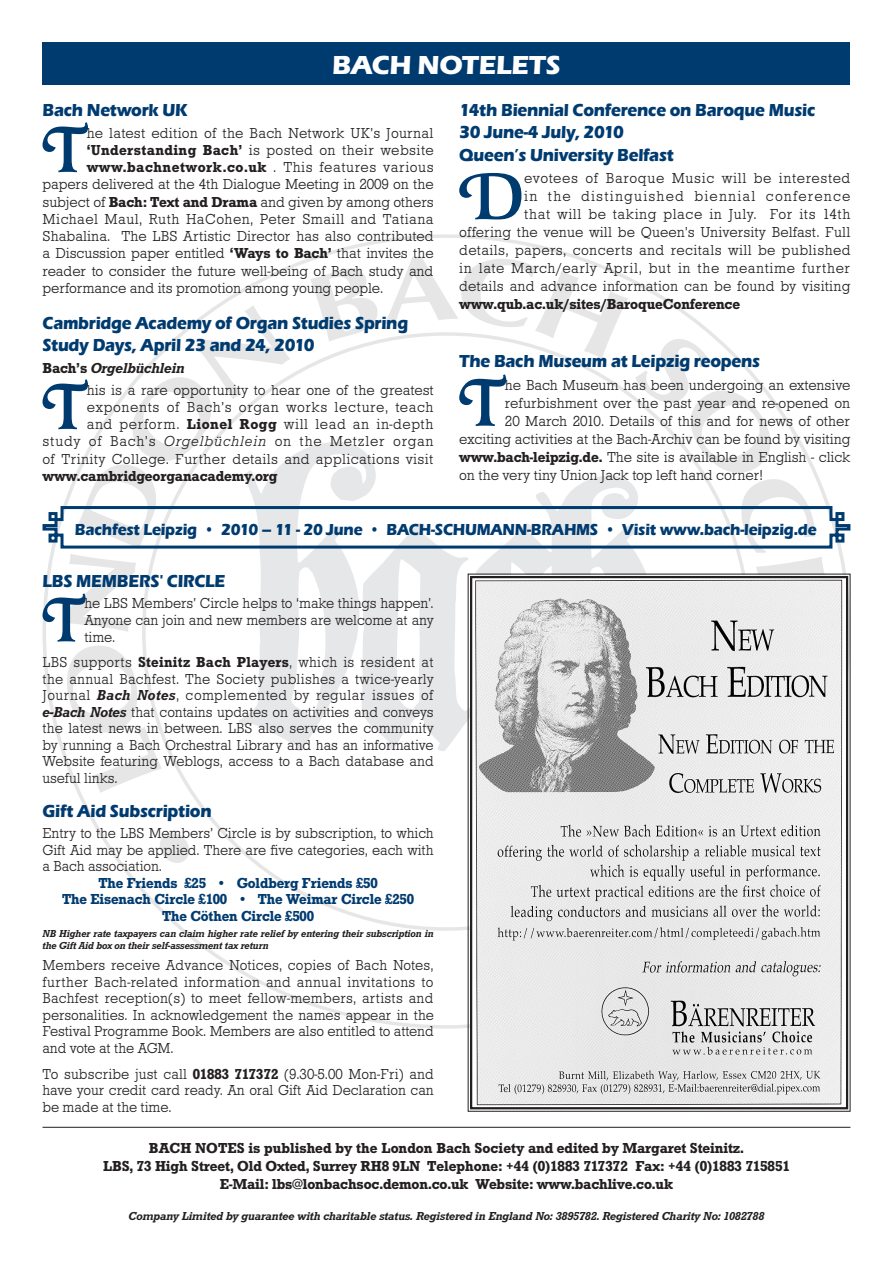
<style>
.page{position:relative;width:893px;height:1263px;background:#fff}
.page>*{position:absolute;margin:0;border:0;box-sizing:border-box;transform-origin:0 0}
.Text{font:500 68.7px "Latienne Swash T";color:#003b70}
.Text-2{font:500 66.45px "Latienne Swash T";color:#003b70}
.Text-3{font:500 64.2px "Latienne Swash T";color:#003b70}
.Larger_Headings{font:700 27px "Eras Itc T";letter-spacing:-.015em;color:#fff}
.Headings{font:700 18px/22.5px "Eras Itc T";letter-spacing:-.015em;color:#003b70;scale:.92 1}
.Headings-2{font:700 16.5px "Eras Itc T";letter-spacing:-.015em;color:#003b70;scale:.92 1}
.Text-4{font:300 15px/16.5px "Roctus T";letter-spacing:-.005em;color:#231f20;text-align:justify}
.Text-5{font:500 15px/18px "Roctus T";letter-spacing:-.01em;color:#231f20;text-align:center}
.Text-6{font:300 15px "Roctus T";letter-spacing:.035em;color:#231f20}
.Text-7{font:300 15px "Roctus T";letter-spacing:.02em;color:#231f20}
.Text-8{font:500 15px/16.5px "Roctus T";letter-spacing:-.01em;color:#003b70;text-align:center}
.Text-9{font:300 15px "Roctus T";letter-spacing:.025em;color:#231f20}
.Text-10{font:300 15px "Roctus T";letter-spacing:.05em;color:#231f20}
.Text-11{font:500 15px "Roctus T";letter-spacing:.035em;color:#231f20}
.Text-12{font:300 15px "Roctus T";letter-spacing:.04em;color:#231f20}
.Text-13{font:300 15px "Roctus T";letter-spacing:.075em;color:#231f20}
.Text-14{font:italic 500 15px "Roctus T";letter-spacing:-.01em;color:#231f20}
.Text-15{font:italic 500 12px "Roctus T";letter-spacing:-.01em;color:#231f20}
.Text-16{font:italic 500 10.5px/12px "Roctus T";letter-spacing:-.01em;color:#231f20}
.s1{font-weight:500}
.s2{font-weight:300}
.s3{font-style:normal}
.s4{font-style:italic}
.s5{font-weight:500;font-style:italic}
</style>
<div class="page">
<svg style="left:160px;top:833px;width:29px;height:30px"></svg>
<hr style="left:43px;top:1127px;width:807px;height:1px;background:#231f20">
<svg style="left:467px;top:793px;width:384px;height:319px"></svg>
<div style="left:43px;top:43px;width:807px;height:42px;background:#003b70"></div>
<svg style="left:42px;top:256px;width:809px;height:537px"></svg>
<p class="Larger_Headings" style="left:332px;top:50px;width:230px">BACH NOTELETS</p>
<p class="Headings" style="left:43px;top:98px;width:159px">Bach Network UK</p>
<p class="Text-2" style="left:43px;top:110px;width:46px">T</p>
<p class="Text-4" style="left:87px;top:124px;width:348px">he latest edition of the Bach Network UK’s Journal</p>
<p class="Text-9" style="left:87px;top:141px;width:348px"><span class="s1">‘Understanding Bach’</span> is posted on their website</p>
<p class="Text-11" style="left:87px;top:158px;width:349px">www.bachnetwork.co.uk <span class="s2">. This features various</span></p>
<p class="Text-4" style="left:43px;top:176px;width:393px">papers delivered at the 4th Dialogue Meeting in 2009 on the</p>
<p class="Text-4" style="left:43px;top:193px;width:393px">subject of <span class="s1">Bach: Text and Drama</span> and given by among others</p>
<p class="Text-9" style="left:43px;top:210px;width:393px">Michael Maul, Ruth HaCohen, Peter Smaill and Tatiana</p>
<p class="Text-4" style="left:43px;top:228px;width:393px">Shabalina. The LBS Artistic Director has also contributed</p>
<p class="Text-4" style="left:43px;top:245px;width:393px">a Discussion paper entitled <span class="s1">‘Ways to Bach’</span> that invites the</p>
<p class="Text-4" style="left:43px;top:262px;width:392px">reader to consider the future well-being of Bach study and</p>
<p class="Text-4" style="left:43px;top:279px;width:342px">performance and its promotion among young people.</p>
<p class="Headings" style="left:43px;top:311px;width:399px">Cambridge Academy of Organ Studies Spring<br>Study Days, April 23 and 24, 2010</p>
<p class="Text-14" style="left:43px;top:359px;width:144px"><span class="s3">Bach’s</span> Orgelbüchlein</p>
<p class="Text-2" style="left:43px;top:367px;width:46px">T</p>
<p class="Text-4" style="left:87px;top:381px;width:349px">his is a rare opportunity to hear one of the greatest</p>
<p class="Text-6" style="left:87px;top:398px;width:348px">exponents of Bach’s organ works lecture, teach</p>
<p class="Text-6" style="left:87px;top:415px;width:348px">and perform. <span class="s1">Lionel Rogg</span> will lead an in-depth</p>
<p class="Text-10" style="left:43px;top:433px;width:393px">study of Bach’s <span class="s4">Orgelbüchlein</span> on the Metzler organ</p>
<p class="Text-7" style="left:43px;top:450px;width:393px">of Trinity College. Further details and applications visit</p>
<p class="Text-5" style="left:43px;top:467px;width:237px">www.cambridgeorganacademy.org</p>
<p class="Headings" style="left:459px;top:98px;width:389px">14th Biennial Conference on Baroque Music<br>30 June-4 July, 2010<br>Queen’s University Belfast</p>
<p class="Text" style="left:459px;top:155px;width:67px">D</p>
<p class="Text-12" style="left:524px;top:170px;width:328px">evotees of Baroque Music will be interested</p>
<p class="Text-13" style="left:524px;top:188px;width:328px">in the distinguished biennial conference</p>
<p class="Text-6" style="left:524px;top:206px;width:328px">that will be taking place in July. For its 14th</p>
<p class="Text-4" style="left:459px;top:224px;width:393px">offering the venue will be Queen’s University Belfast. Full</p>
<p class="Text-7" style="left:459px;top:242px;width:393px">details, papers, concerts and recitals will be published</p>
<p class="Text-6" style="left:459px;top:260px;width:392px">in late March/early April, but in the meantime further</p>
<p class="Text-4" style="left:459px;top:278px;width:393px">details and advance information can be found by visiting</p>
<p class="Text-5" style="left:459px;top:295px;width:282px">www.qub.ac.uk/sites/BaroqueConference</p>
<p class="Headings" style="left:459px;top:350px;width:329px">The Bach Museum at Leipzig reopens</p>
<p class="Text" style="left:459px;top:361px;width:48px">T</p>
<p class="Text-4" style="left:505px;top:376px;width:347px">he Bach Museum has been undergoing an extensive</p>
<p class="Text-4" style="left:505px;top:394px;width:347px">refurbishment over the past year and re-opened on</p>
<p class="Text-4" style="left:505px;top:412px;width:347px">20 March 2010. Details of this and for news of other</p>
<p class="Text-4" style="left:459px;top:430px;width:393px">exciting activities at the Bach-Archiv can be found by visiting</p>
<p class="Text-4" style="left:459px;top:448px;width:393px"><span class="s1">www.bach-leipzig.de.</span> The site is available in English - click</p>
<p class="Text-4" style="left:459px;top:466px;width:305px">on the very tiny Union Jack top left hand corner!</p>
<p class="Headings-2" style="left:75px;top:520px;width:808px">Bachfest Leipzig • 2010 – 11 - 20 June • BACH-SCHUMANN-BRAHMS • Visit www.bach-leipzig.de</p>
<p class="Headings" style="left:43px;top:570px;width:200px">LBS MEMBERS' CIRCLE</p>
<p class="Text-3" style="left:43px;top:581px;width:44px">T</p>
<p class="Text-4" style="left:84px;top:595px;width:351px">he LBS Members’ Circle helps to ‘make things happen’.<br>Anyone can join and new members are welcome at any time.</p>
<p class="Text-4" style="left:43px;top:654px;width:393px">LBS supports <span class="s1">Steinitz Bach Players</span>, which is resident at the annual Bachfest. The Society publishes a twice-yearly Journal <span class="s5">Bach Notes</span>, complemented by regular issues of <span class="s5">e-Bach Notes</span> that contains updates on activities and conveys the latest news in between. LBS also serves the community by running a Bach Orchestral Library and has an informative Website featuring Weblogs, access to a Bach database and useful links.</p>
<p class="Headings" style="left:43px;top:800px;width:185px">Gift Aid Subscription</p>
<p class="Text-4" style="left:43px;top:824px;width:393px">Entry to the LBS Members’ Circle is by subscription, to which Gift Aid may be applied. There are five categories, each with a Bach association.</p>
<p class="Text-8" style="left:62px;top:874px;width:353px">The Friends £25 • Goldberg Friends £50<br>The Eisenach Circle £100 • The Weimar Circle £250<br>The Cöthen Circle £500</p>
<p class="Text-16" style="left:43px;top:928px;width:393px">NB Higher rate taxpayers can claim higher rate relief by entering their subscription in the Gift Aid box on their self-assessment tax return</p>
<p class="Text-4" style="left:43px;top:957px;width:393px">Members receive Advance Notices, copies of Bach Notes, further Bach-related information and annual invitations to Bachfest reception(s) to meet fellow-members, artists and personalities. In acknowledgement the names appear in the Festival Programme Book. Members are also entitled to attend and vote at the AGM.</p>
<p class="Text-4" style="left:43px;top:1065px;width:393px">To subscribe just call <span class="s1">01883 717372</span> (9.30-5.00 Mon-Fri) and have your credit card ready. An oral Gift Aid Declaration can be made at the time.</p>
<p class="Text-5" style="left:149px;top:1139px;width:597px">BACH NOTES is published by the London Bach Society and edited by Margaret Steinitz.</p>
<p class="Text-5" style="left:103px;top:1157px;width:688px">LBS, 73 High Street, Old Oxted, Surrey RH8 9LN Telephone: +44 (0)1883 717372 Fax: +44 (0)1883 715851<br>E-Mail: lbs@lonbachsoc.demon.co.uk Website: www.bachlive.co.uk</p>
<p class="Text-15" style="left:129px;top:1209px;width:637px">Company Limited by guarantee with charitable status. Registered in England No: 3895782. Registered Charity No: 1082788</p>
</div>
